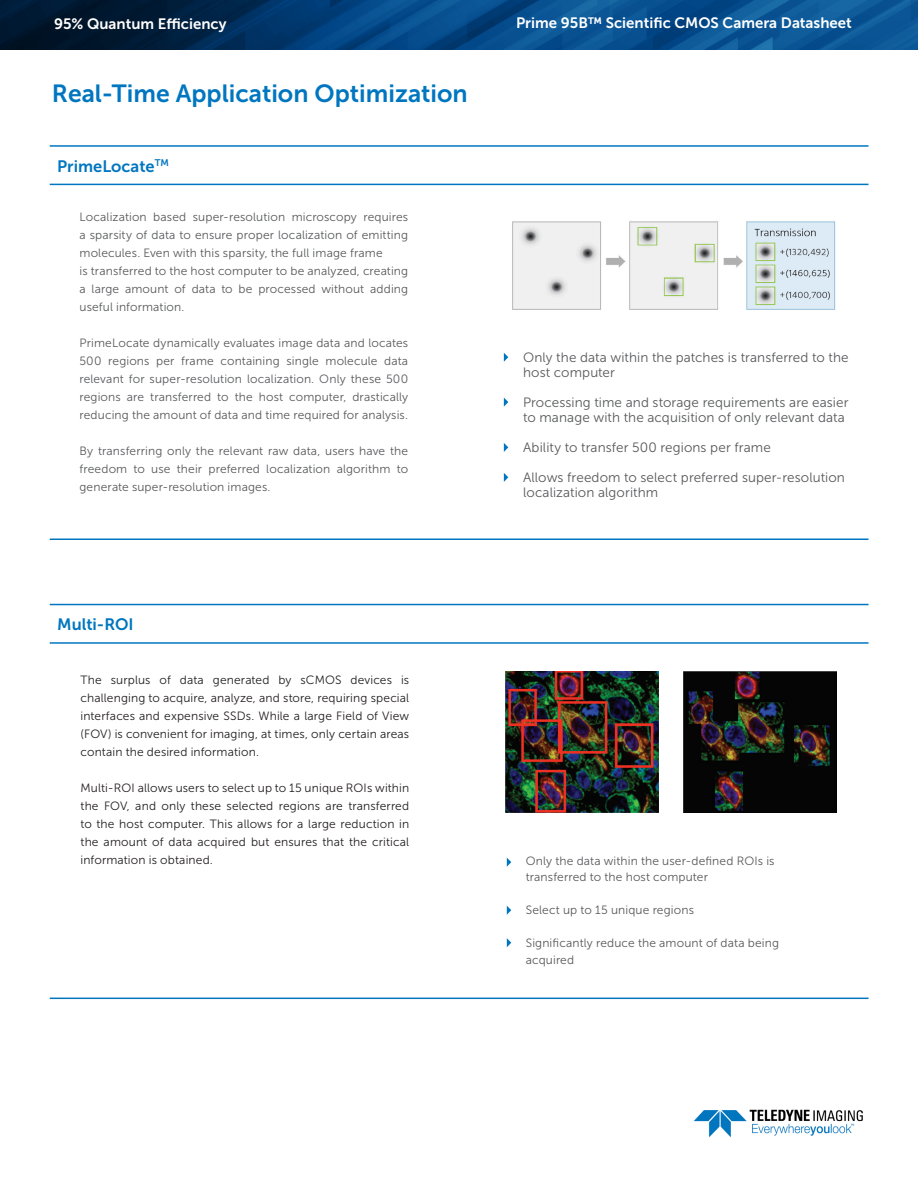
<style>
.page{position:relative;width:918px;height:1188px;background:#fff}
.page>*{position:absolute;margin:0;border:0;box-sizing:border-box;transform-origin:0 0}
.t1{font:24.75px "Museo Sans 700";color:#0076c0}
.t2{font:16.5px "Museo Sans 700";color:#0076c0}
.t3{font:15px "Museo Sans 700";color:#fff}
.t4{font:13.5px/15px "Museo Sans 300";letter-spacing:.005em;color:#58595b}
.t5{font:12px/18px "Museo Sans 300";letter-spacing:.01em;color:#58595b;text-align:justify}
.t6{font:12px/18px "Museo Sans 300";letter-spacing:.01em;color:#231f20;text-align:justify}
</style>
<div class="page">
<hr style="left:50px;top:145px;width:404px;height:2px;background:#0076c0">
<hr style="left:454px;top:145px;width:415px;height:2px;background:#0076c0">
<hr style="left:50px;top:184px;width:404px;height:1px;background:#0076c0">
<hr style="left:454px;top:184px;width:415px;height:1px;background:#0076c0">
<hr style="left:50px;top:538px;width:404px;height:2px;background:#0076c0">
<hr style="left:454px;top:538px;width:415px;height:2px;background:#0076c0">
<hr style="left:50px;top:604px;width:404px;height:1px;background:#0076c0">
<hr style="left:454px;top:604px;width:415px;height:1px;background:#0076c0">
<hr style="left:50px;top:642px;width:404px;height:2px;background:#0076c0">
<hr style="left:454px;top:642px;width:415px;height:2px;background:#0076c0">
<hr style="left:50px;top:998px;width:404px;height:1px;background:#0076c0">
<hr style="left:454px;top:998px;width:415px;height:1px;background:#0076c0">
<svg style="left:504px;top:353px;width:4px;height:9px"></svg>
<svg style="left:504px;top:398px;width:4px;height:9px"></svg>
<svg style="left:504px;top:443px;width:4px;height:9px"></svg>
<svg style="left:504px;top:473px;width:4px;height:9px"></svg>
<img style="left:512px;top:221px;width:324px;height:89px">
<img style="left:505px;top:671px;width:153px;height:142px">
<img style="left:684px;top:671px;width:153px;height:142px">
<svg style="left:507px;top:858px;width:4px;height:9px"></svg>
<svg style="left:507px;top:906px;width:4px;height:9px"></svg>
<svg style="left:507px;top:938px;width:4px;height:9px"></svg>
<img style="left:0;top:0;width:918px;height:49px">
<img style="left:693px;top:1109px;width:170px;height:29px">
<p class="t3" style="left:54px;top:15px;width:174px">95% Quantum Efficiency</p>
<p class="t3" style="left:516px;top:15px;width:337px">Prime 95B™ Scientific CMOS Camera Datasheet</p>
<p class="t1" style="left:52px;top:80px;width:417px">Real-Time Application Optimization</p>
<p class="t2" style="left:57px;top:157px;width:113px">PrimeLocate<sup>TM</sup></p>
<p class="t5" style="left:80px;top:208px;width:330px">Localization based super-resolution microscopy requires a sparsity of data to ensure proper localization of emitting molecules. Even with this sparsity, the full image frame</p>
<p class="t5" style="left:80px;top:262px;width:330px">is transferred to the host computer to be analyzed, creating a large amount of data to be processed without adding useful information.</p>
<p class="t5" style="left:80px;top:334px;width:330px">PrimeLocate dynamically evaluates image data and locates 500 regions per frame containing single molecule data relevant for super-resolution localization. Only these 500 regions are transferred to the host computer, drastically reducing the amount of data and time required for analysis.</p>
<p class="t5" style="left:80px;top:442px;width:330px">By transferring only the relevant raw data, users have the freedom to use their preferred localization algorithm to generate super-resolution images.</p>
<p class="t2" style="left:57px;top:615px;width:78px">Multi-ROI</p>
<p class="t6" style="left:81px;top:671px;width:330px">The surplus of data generated by sCMOS devices is challenging to acquire, analyze, and store, requiring special interfaces and expensive SSDs. While a large Field of View (FOV) is convenient for imaging, at times, only certain areas contain the desired information.</p>
<p class="t6" style="left:81px;top:779px;width:330px">Multi-ROI allows users to select up to 15 unique ROIs within the FOV, and only these selected regions are transferred to the host computer. This allows for a large reduction in the amount of data acquired but ensures that the critical information is obtained.</p>
<p class="t4" style="left:523px;top:350px;width:327px">Only the data within the patches is transferred to the host computer</p>
<p class="t4" style="left:523px;top:395px;width:327px">Processing time and storage requirements are easier to manage with the acquisition of only relevant data</p>
<p class="t4" style="left:523px;top:440px;width:249px">Ability to transfer 500 regions per frame</p>
<p class="t4" style="left:523px;top:470px;width:323px">Allows freedom to select preferred super-resolution localization algorithm</p>
<p class="t5" style="left:526px;top:852px;width:250px;line-height:16.5px">Only the data within the user-defined ROIs is transferred to the host computer</p>
<p class="t5" style="left:526px;top:901px;width:170px">Select up to 15 unique regions</p>
<p class="t5" style="left:526px;top:935px;width:255px;line-height:16.5px">Significantly reduce the amount of data being acquired</p>
</div>
